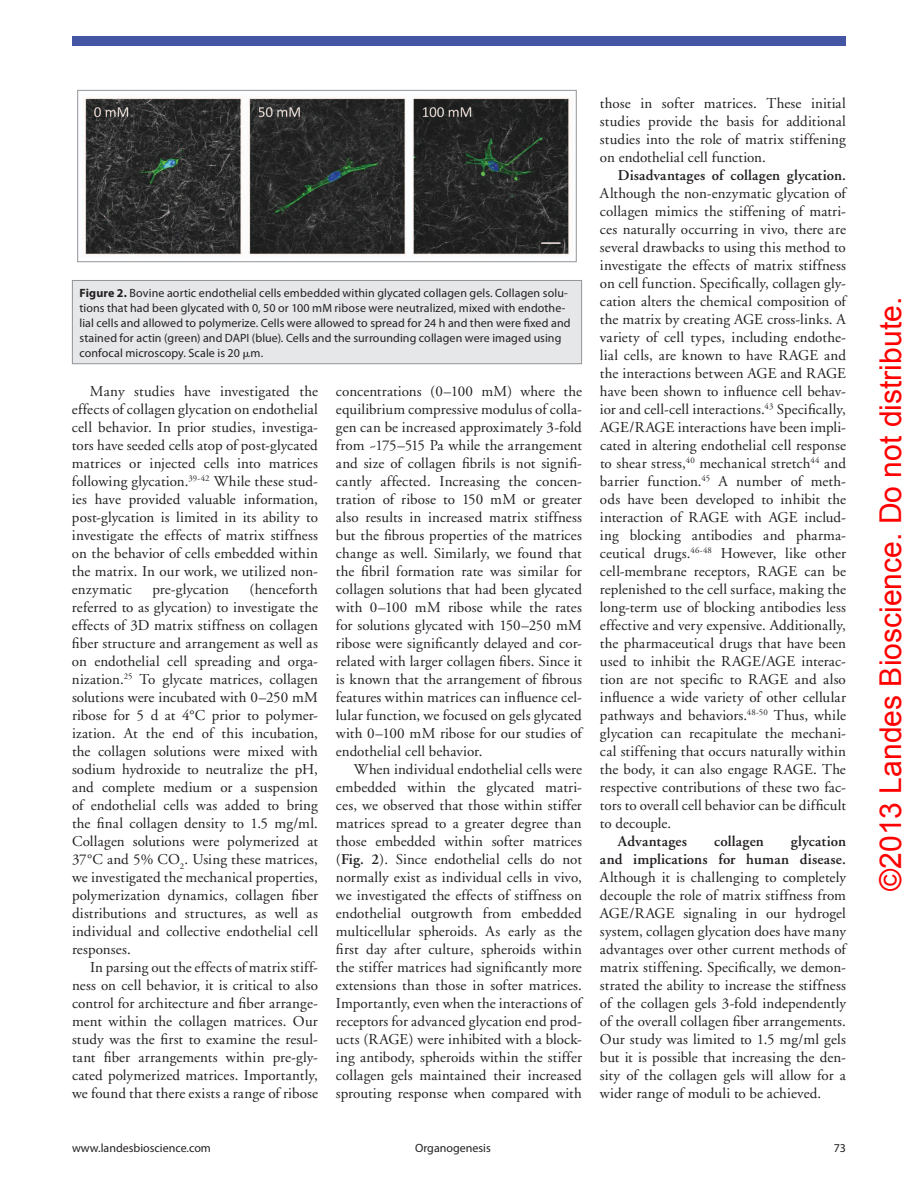
<style>
.page{position:relative;width:918px;height:1188px;background:#fff}
.page>*{position:absolute;margin:0;border:0;box-sizing:border-box;transform-origin:0 0}
.t1{font:30.15px "Arial";color:#f00}
.t2{font:15px/18px "Adobe Garamond";letter-spacing:.01em;color:#231f20;text-align:justify}
.t3{font:600 15px/18px "Adobe Garamond";letter-spacing:.01em;color:#231f20;text-align:right}
.t4{font:12px/15px "Myriad Pro";letter-spacing:.005em;color:#231f20}
.s1{font-weight:700}
.s2{font-family:"Universal Std Greekw Math Pi"}
.s3{font-weight:600}
</style>
<div class="page">
<div style="left:72px;top:36px;width:774px;height:10px;background:#4455a4"></div>
<div style="left:72px;top:280px;width:510px;height:84px;background:#e6e7e9"></div>
<div style="left:72px;top:280px;width:510px;height:84px;border:1px solid #939598"></div>
<img style="left:83px;top:96px;width:487px;height:162px">
<div style="left:77px;top:90px;width:500px;height:172px;border:1px solid #939598"></div>
<p class="t2" style="left:600px;top:95px;width:247px">those in softer matrices. These initial studies provide the basis for additional studies into the role of matrix stiffening on endothelial cell function.</p>
<p class="t3" style="left:618px;top:167px;width:229px">Disadvantages of collagen glycation.</p>
<p class="t2" style="left:600px;top:185px;width:248px">Although the non-enzymatic glycation of collagen mimics the stiffening of matri&shy;ces naturally occurring in vivo, there are several drawbacks to using this method to investigate the effects of matrix stiffness on cell function. Specifically, collagen gly&shy;cation alters the chemical composition of the matrix by creating AGE cross-links. A variety of cell types, including endothe&shy;lial cells, are known to have RAGE and the interactions between AGE and RAGE have been shown to influence cell behav&shy;ior and cell-cell interactions.<sup>43</sup> Specifically, AGE/RAGE interactions have been impli&shy;cated in altering endothelial cell response to shear stress,<sup>40</sup> mechanical stretch<sup>44</sup> and barrier function.<sup>45</sup> A number of meth&shy;ods have been developed to inhibit the interaction of RAGE with AGE includ&shy;ing blocking antibodies and pharma&shy;ceutical drugs.<sup>46-48</sup> However, like other cell-membrane receptors, RAGE can be replenished to the cell surface, making the long-term use of blocking antibodies less effective and very expensive. Additionally, the pharmaceutical drugs that have been used to inhibit the RAGE/AGE interac&shy;tion are not specific to RAGE and also influence a wide variety of other cellular pathways and behaviors.<sup>48-50</sup> Thus, while glycation can recapitulate the mechani&shy;cal stiffening that occurs naturally within the body, it can also engage RAGE. The respective contributions of these two fac&shy;tors to overall cell behavior can be difficult to decouple.</p>
<p class="t3" style="left:618px;top:833px;width:71px">Advantages</p>
<p class="t3" style="left:714px;top:833px;width:51px">collagen</p>
<p class="t4" style="left:80px;top:285px;width:493px"><span class="s1">Figure 2.</span> Bovine aortic endothelial cells embedded within glycated collagen gels. Collagen solu&shy;tions that had been glycated with 0, 50 or 100 mM ribose were neutralized, mixed with endothe&shy;lial cells and allowed to polymerize. Cells were allowed to spread for 24 h and then were fixed and stained for actin (green) and DAPI (blue). Cells and the surrounding collagen were imaged using confocal microscopy. Scale is 20 <span class="s2">μ</span>m.</p>
<h1 class="t1" style="left:871px;top:891px;width:595px;rotate:-90deg">©2013 Landes Bioscience. Do not distribute.</h1>
<p class="t2" style="left:72px;top:383px;width:248px;text-indent:18px">Many studies have investigated the effects of collagen glycation on endothelial cell behavior. In prior studies, investiga&shy;tors have seeded cells atop of post-glycated matrices or injected cells into matrices following glycation.<sup>39-42</sup> While these stud&shy;ies have provided valuable information, post-glycation is limited in its ability to investigate the effects of matrix stiffness on the behavior of cells embedded within the matrix. In our work, we utilized non&shy;enzymatic</p>
<p class="t2" style="left:336px;top:383px;width:248px">concentrations (0–100 mM) where the equilibrium compressive modulus of colla&shy;gen can be increased approximately 3-fold from ~175–515 Pa while the arrangement and size of collagen fibrils is not signifi&shy;cantly affected. Increasing the concen&shy;tration of ribose to 150 mM or greater also results in increased matrix stiffness but the fibrous properties of the matrices change as well. Similarly, we found that the fibril formation rate was similar for collagen solutions that had been glycated with 0–100 mM ribose while the rates for solutions glycated with 150–250 mM ribose were significantly delayed and cor&shy;related with larger collagen fibers. Since it is known that the arrangement of fibrous features within matrices can influence cel&shy;lular function, we focused on gels glycated with 0–100 mM ribose for our studies of endothelial cell behavior.</p>
<p class="t2" style="left:336px;top:761px;width:248px;text-indent:18px">When individual endothelial cells were embedded within the glycated matri&shy;ces, we observed that those within stiffer matrices spread to a greater degree than those embedded within softer matrices (<span class="s3">Fig. 2</span>). Since endothelial cells do not normally exist as individual cells in vivo, we investigated the effects of stiffness on endothelial outgrowth from embedded multicellular spheroids. As early as the first day after culture, spheroids within the stiffer matrices had significantly more extensions than those in softer matrices.<br>Importantly, even when the interactions of receptors for advanced glycation end prod&shy;ucts (RAGE) were inhibited with a block&shy;ing antibody, spheroids within the stiffer collagen gels maintained their increased sprouting response when compared with</p>
<p class="t2" style="left:72px;top:581px;width:248px;text-indent:178px">(henceforth referred to as glycation) to investigate the effects of 3D matrix stiffness on collagen fiber structure and arrangement as well as on endothelial cell spreading and orga&shy;nization.<sup>25</sup> To glycate matrices, collagen solutions were incubated with 0–250 mM ribose for 5 d at 4°C prior to polymer&shy;ization. At the end of this incubation, the collagen solutions were mixed with sodium hydroxide to neutralize the pH, and complete medium or a suspension of endothelial cells was added to bring the final collagen density to 1.5 mg/ml.<br>Collagen solutions were polymerized at 37°C and 5% CO<sub>2</sub>. Using these matrices, we investigated the mechanical properties, polymerization dynamics, collagen fiber distributions and structures, as well as individual and collective endothelial cell responses.</p>
<p class="t2" style="left:72px;top:959px;width:248px;text-indent:18px">In parsing out the effects of matrix stiff&shy;ness on cell behavior, it is critical to also control for architecture and fiber arrange&shy;ment within the collagen matrices. Our study was the first to examine the resul&shy;tant fiber arrangements within pre-gly&shy;cated polymerized matrices. Importantly, we found that there exists a range of ribose</p>
<p class="t2" style="left:152px;top:581px;width:78px">pre-glycation</p>
<p class="t3" style="left:600px;top:833px;width:248px">glycation<br>and implications for human disease.</p>
<p class="t2" style="left:600px;top:869px;width:248px">Although it is challenging to completely decouple the role of matrix stiffness from AGE/RAGE signaling in our hydrogel system, collagen glycation does have many advantages over other current methods of matrix stiffening. Specifically, we demon&shy;strated the ability to increase the stiffness of the collagen gels 3-fold independently of the overall collagen fiber arrangements.<br>Our study was limited to 1.5 mg/ml gels but it is possible that increasing the den&shy;sity of the collagen gels will allow for a wider range of moduli to be achieved.</p>
<p class="t4" style="left:72px;top:1141px;width:140px">www.landesbioscience.com</p>
<p class="t4" style="left:415px;top:1141px;width:77px">Organogenesis</p>
<p class="t4" style="left:834px;top:1141px;width:14px">73</p>
</div>
